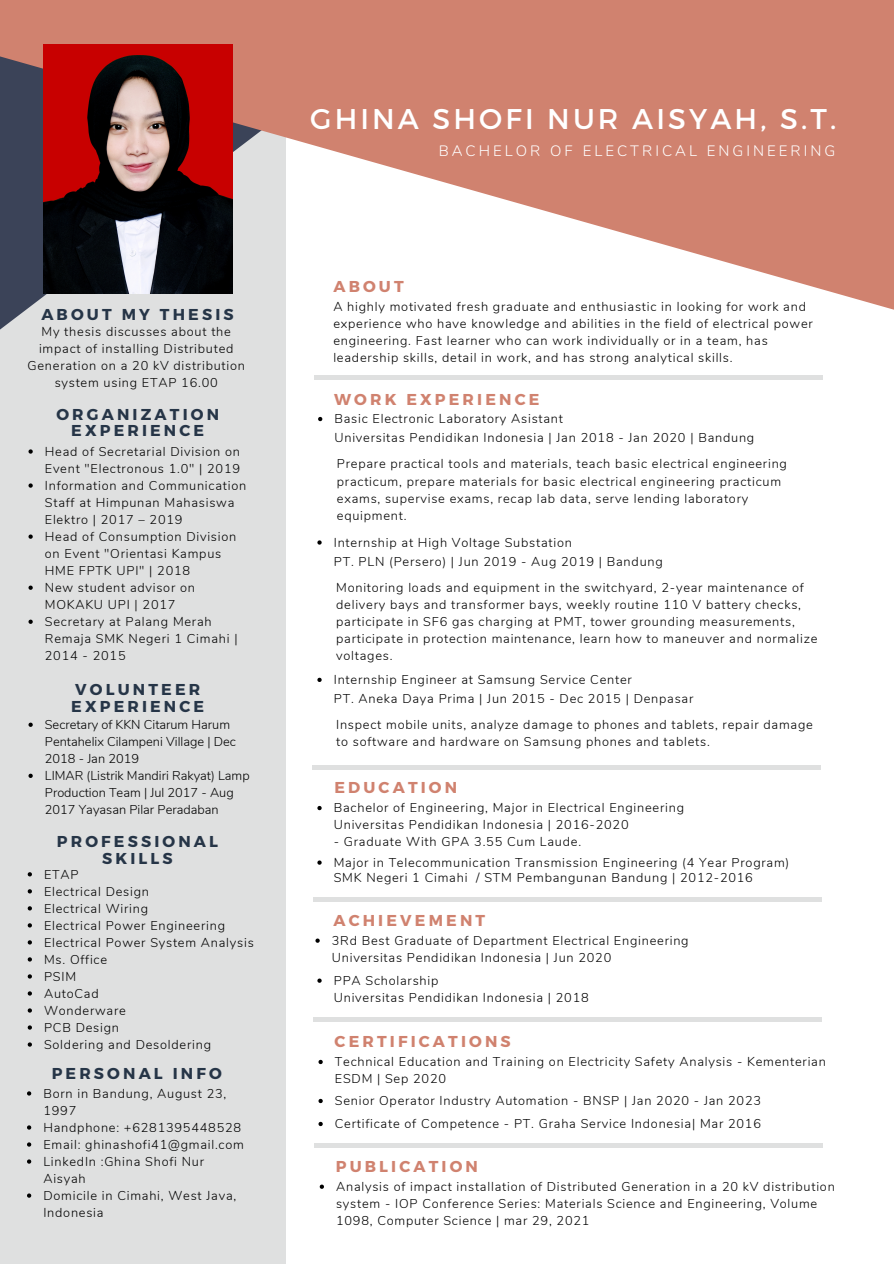
<style>
.page{position:relative;width:894px;height:1264px;background:#fff}
.page>*{position:absolute;margin:0;border:0;box-sizing:border-box;transform-origin:0 0}
.t1{font:28.5px "Montserrat";letter-spacing:.11em;color:#fff}
.t2{font:700 15.75px/17px "Montserrat";letter-spacing:.2em;color:#263547;text-align:center}
.t3{font:700 15.75px "Montserrat";letter-spacing:.2em;color:#d0826f}
.t4{font:300 15px "Nunito";letter-spacing:.2em;color:#fff}
.t5{font:300 12.75px/17px "Nunito";letter-spacing:.06em;color:#000}
.t6{font:300 12.75px/17px "Nunito";color:#000}
</style>
<div class="page">
<div style="left:0;top:0;width:286px;height:1263px;background:#dfe0e0"></div>
<hr style="left:314px;top:375px;width:508px;height:4px;background:#dfe0e0">
<svg style="left:0;top:0;width:893px;height:330px;fill:#d0826f"></svg>
<div style="left:313px;top:897px;width:508px;height:5px;background:#dfe0e0"></div>
<hr style="left:313px;top:1017px;width:508px;height:4px;background:#dfe0e0">
<img style="left:43px;top:45px;width:189px;height:248px">
<svg style="left:315px;top:938px;width:4px;height:4px"></svg>
<svg style="left:318px;top:417px;width:4px;height:4px"></svg>
<svg style="left:317px;top:540px;width:4px;height:4px"></svg>
<svg style="left:27px;top:1091px;width:4px;height:4px"></svg>
<svg style="left:27px;top:1125px;width:4px;height:4px"></svg>
<svg style="left:27px;top:1142px;width:4px;height:4px"></svg>
<svg style="left:27px;top:1159px;width:4px;height:4px"></svg>
<svg style="left:27px;top:1193px;width:4px;height:4px"></svg>
<svg style="left:28px;top:872px;width:4px;height:4px"></svg>
<svg style="left:28px;top:889px;width:4px;height:4px"></svg>
<svg style="left:28px;top:906px;width:4px;height:4px"></svg>
<svg style="left:28px;top:923px;width:4px;height:4px"></svg>
<svg style="left:28px;top:940px;width:4px;height:4px"></svg>
<svg style="left:28px;top:957px;width:4px;height:4px"></svg>
<svg style="left:28px;top:974px;width:4px;height:4px"></svg>
<svg style="left:28px;top:991px;width:4px;height:4px"></svg>
<svg style="left:28px;top:1008px;width:4px;height:4px"></svg>
<svg style="left:28px;top:1025px;width:4px;height:4px"></svg>
<svg style="left:28px;top:1042px;width:4px;height:4px"></svg>
<svg style="left:28px;top:722px;width:5px;height:5px"></svg>
<svg style="left:28px;top:773px;width:5px;height:5px"></svg>
<svg style="left:317px;top:677px;width:4px;height:5px"></svg>
<svg style="left:317px;top:860px;width:4px;height:4px"></svg>
<svg style="left:317px;top:978px;width:4px;height:4px"></svg>
<svg style="left:318px;top:1059px;width:4px;height:5px"></svg>
<svg style="left:318px;top:1098px;width:4px;height:5px"></svg>
<svg style="left:318px;top:1121px;width:4px;height:5px"></svg>
<svg style="left:317px;top:806px;width:4px;height:4px"></svg>
<svg style="left:28px;top:449px;width:5px;height:4px"></svg>
<svg style="left:28px;top:483px;width:5px;height:4px"></svg>
<svg style="left:28px;top:534px;width:5px;height:5px"></svg>
<svg style="left:28px;top:585px;width:5px;height:5px"></svg>
<svg style="left:28px;top:619px;width:5px;height:5px"></svg>
<hr style="left:312px;top:765px;width:508px;height:4px;background:#dfe0e0">
<hr style="left:314px;top:1143px;width:508px;height:4px;background:#dfe0e0">
<svg style="left:319px;top:1184px;width:5px;height:4px"></svg>
<p class="t2" style="left:41px;top:305px;width:194px">ABOUT MY THESIS</p>
<p class="t5" style="left:27px;top:323px;width:219px;text-align:center">My thesis discusses about the impact of installing Distributed<br>Generation on a 20 kV distribution system using ETAP 16.00</p>
<p class="t2" style="left:56px;top:405px;width:164px">ORGANIZATION</p>
<p class="t2" style="left:71px;top:421px;width:134px">EXPERIENCE</p>
<p class="t5" style="left:45px;top:443px;width:197px">Head of Secretarial Division on<br>Event "Electronous 1.0" | 2019</p>
<p class="t5" style="left:45px;top:477px;width:203px">Information and Communication<br>Staff at Himpunan Mahasiswa<br>Elektro | 2017 – 2019</p>
<p class="t5" style="left:45px;top:528px;width:193px">Head of Consumption Division on Event "Orientasi Kampus<br>HME FPTK UPI" | 2018</p>
<p class="t5" style="left:45px;top:579px;width:152px">New student advisor on<br>MOKAKU UPI | 2017</p>
<p class="t5" style="left:45px;top:613px;width:194px">Secretary at Palang Merah<br>Remaja SMK Negeri 1 Cimahi |<br>2014 - 2015</p>
<p class="t2" style="left:71px;top:679px;width:134px;text-align:left">VOLUNTEER<br>EXPERIENCE</p>
<p class="t6" style="left:45px;top:716px;width:192px">Secretary of KKN Citarum Harum<br>Pentahelix Cilampeni Village | Dec<br>2018 - Jan 2019</p>
<p class="t6" style="left:45px;top:767px;width:206px">LIMAR (Listrik Mandiri Rakyat) Lamp<br>Production Team | Jul 2017 - Aug<br>2017 Yayasan Pilar Peradaban</p>
<p class="t2" style="left:57px;top:832px;width:163px">PROFESSIONAL<br>SKILLS</p>
<p class="t5" style="left:44px;top:865px;width:36px">ETAP</p>
<p class="t5" style="left:44px;top:883px;width:106px">Electrical Design</p>
<p class="t5" style="left:44px;top:900px;width:105px">Electrical Wiring</p>
<p class="t5" style="left:44px;top:917px;width:182px">Electrical Power Engineering</p>
<p class="t5" style="left:44px;top:934px;width:211px">Electrical Power System Analysis</p>
<p class="t5" style="left:44px;top:951px;width:65px">Ms. Office</p>
<p class="t5" style="left:44px;top:968px;width:34px">PSIM</p>
<p class="t5" style="left:44px;top:985px;width:56px">AutoCad</p>
<p class="t5" style="left:44px;top:1002px;width:83px">Wonderware</p>
<p class="t5" style="left:44px;top:1019px;width:76px">PCB Design</p>
<p class="t5" style="left:44px;top:1036px;width:168px">Soldering and Desoldering</p>
<p class="t2" style="left:52px;top:1063px;width:172px">PERSONAL INFO</p>
<p class="t5" style="left:43px;top:1085px;width:184px">Born in Bandung, August 23,<br>1997</p>
<p class="t5" style="left:43px;top:1119px;width:199px">Handphone: +6281395448528</p>
<p class="t5" style="left:43px;top:1136px;width:202px">Email: ghinashofi41@gmail.com</p>
<p class="t5" style="left:43px;top:1153px;width:162px">LinkedIn :Ghina Shofi Nur<br>Aisyah</p>
<p class="t5" style="left:43px;top:1187px;width:194px">Domicile in Cimahi, West Java,<br>Indonesia</p>
<p class="t1" style="left:310px;top:101px;width:527px">GHINA SHOFI NUR AISYAH, S.T.</p>
<p class="t4" style="left:438px;top:141px;width:398px">BACHELOR OF ELECTRICAL ENGINEERING</p>
<p class="t3" style="left:333px;top:276px;width:72px">ABOUT</p>
<p class="t5" style="left:333px;top:298px;width:481px">A highly motivated fresh graduate and enthusiastic in looking for work and experience who have knowledge and abilities in the field of electrical power engineering. Fast learner who can work individually or in a team, has leadership skills, detail in work, and has strong analytical skills.</p>
<p class="t3" style="left:334px;top:389px;width:207px">WORK EXPERIENCE</p>
<p class="t5" style="left:334px;top:410px;width:230px">Basic Electronic Laboratory Asistant</p>
<p class="t5" style="left:334px;top:429px;width:421px">Universitas Pendidikan Indonesia | Jan 2018 - Jan 2020 | Bandung</p>
<p class="t5" style="left:337px;top:456px;width:451px">Prepare practical tools and materials, teach basic electrical engineering practicum, prepare materials for basic electrical engineering practicum exams, supervise exams, recap lab data, serve lending laboratory equipment.</p>
<p class="t5" style="left:334px;top:534px;width:239px">Internship at High Voltage Substation</p>
<p class="t5" style="left:334px;top:553px;width:330px">PT. PLN (Persero) | Jun 2019 - Aug 2019 | Bandung</p>
<p class="t5" style="left:336px;top:579px;width:483px">Monitoring loads and equipment in the switchyard, 2-year maintenance of delivery bays and transformer bays, weekly routine 110 V battery checks, participate in SF6 gas charging at PMT, tower grounding measurements, participate in protection maintenance, learn how to maneuver and normalize voltages.</p>
<p class="t5" style="left:334px;top:671px;width:299px">Internship Engineer at Samsung Service Center</p>
<p class="t5" style="left:334px;top:690px;width:361px">PT. Aneka Daya Prima | Jun 2015 - Dec 2015 | Denpasar</p>
<p class="t5" style="left:336px;top:716px;width:478px">Inspect mobile units, analyze damage to phones and tablets, repair damage to software and hardware on Samsung phones and tablets.</p>
<p class="t3" style="left:334px;top:777px;width:124px">EDUCATION</p>
<p class="t5" style="left:334px;top:799px;width:351px">Bachelor of Engineering, Major in Electrical Engineering</p>
<p class="t5" style="left:334px;top:816px;width:296px">Universitas Pendidikan Indonesia | 2016-2020</p>
<p class="t5" style="left:334px;top:833px;width:249px">- Graduate With GPA 3.55 Cum Laude.</p>
<p class="t5" style="left:334px;top:854px;width:457px">Major in Telecommunication Transmission Engineering (4 Year Program)</p>
<p class="t5" style="left:334px;top:869px;width:420px">SMK Negeri 1 Cimahi / STM Pembangunan Bandung | 2012-2016</p>
<p class="t3" style="left:333px;top:910px;width:153px">ACHIEVEMENT</p>
<p class="t5" style="left:332px;top:932px;width:358px">3Rd Best Graduate of Department Electrical Engineering</p>
<p class="t5" style="left:332px;top:949px;width:281px">Universitas Pendidikan Indonesia | Jun 2020</p>
<p class="t5" style="left:334px;top:972px;width:106px">PPA Scholarship</p>
<p class="t5" style="left:334px;top:989px;width:256px">Universitas Pendidikan Indonesia | 2018</p>
<p class="t3" style="left:334px;top:1031px;width:178px">CERTIFICATIONS</p>
<p class="t5" style="left:335px;top:1053px;width:492px">Technical Education and Training on Electricity Safety Analysis - Kementerian<br>ESDM | Sep 2020</p>
<p class="t5" style="left:335px;top:1092px;width:427px">Senior Operator Industry Automation - BNSP | Jan 2020 - Jan 2023</p>
<p class="t5" style="left:335px;top:1115px;width:427px">Certificate of Competence - PT. Graha Service Indonesia| Mar 2016</p>
<p class="t3" style="left:336px;top:1156px;width:144px">PUBLICATION</p>
<p class="t5" style="left:336px;top:1178px;width:500px">Analysis of impact installation of Distributed Generation in a 20 kV distribution system - IOP Conference Series: Materials Science and Engineering, Volume<br>1098, Computer Science | mar 29, 2021</p>
</div>
